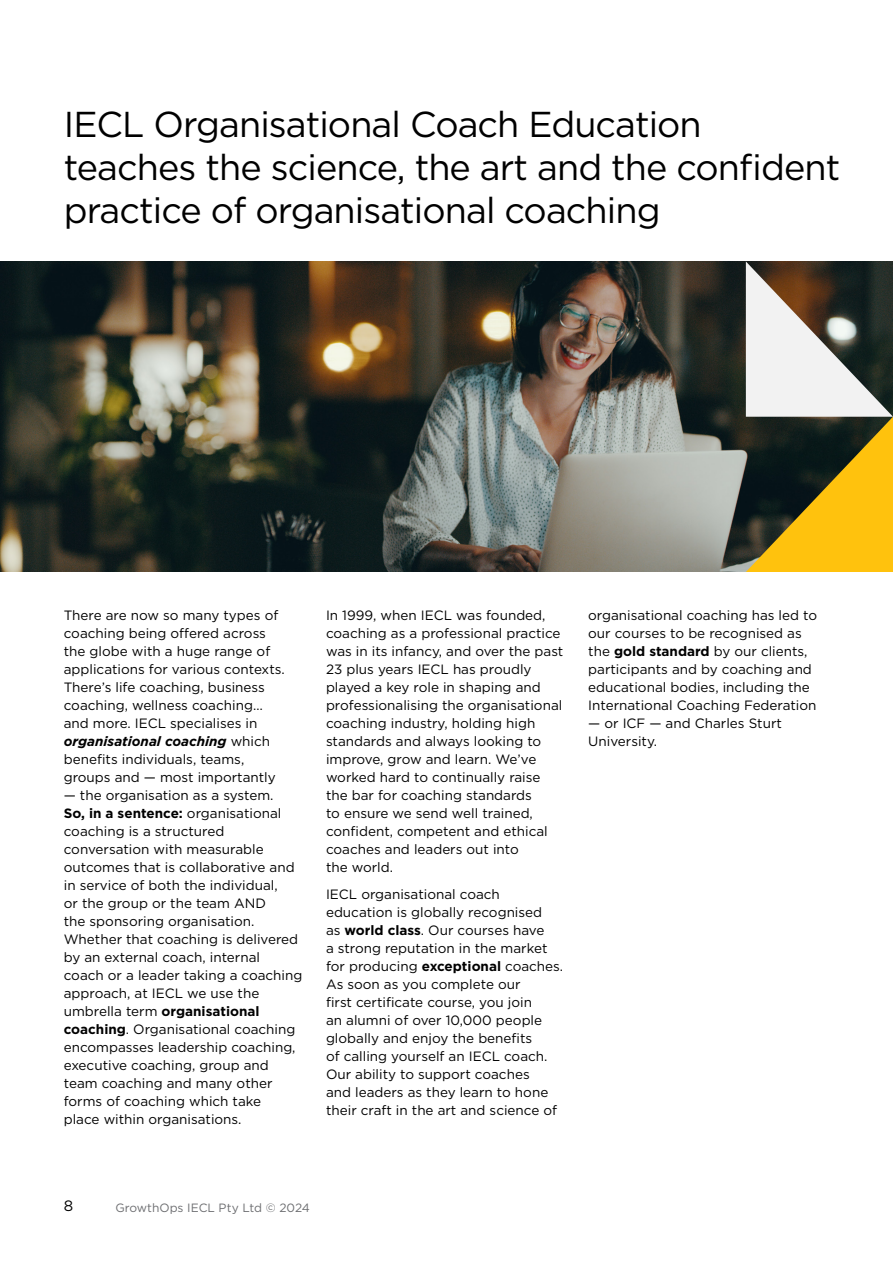
<style>
.page{position:relative;width:893px;height:1263px;background:#fff}
.page>*{position:absolute;margin:0;border:0;box-sizing:border-box;transform-origin:0 0}
.t1{font:36px/43.2px "Gotham";letter-spacing:-.025em;color:#000}
.t2{font:15px "Gotham";color:#000}
.t3{font:13.5px/18px "Gotham";color:#000}
.t4{font:12px "Gotham";color:#6d6e71}
.s1{font-weight:700;font-style:italic}
.s2{font-weight:700}
</style>
<div class="page">
<img style="left:0;top:261px;width:746px;height:311px">
<svg style="left:746px;top:261px;width:147px;height:311px"></svg>
<h1 class="t1" style="left:64px;top:102px;width:778px">IECL Organisational Coach Education teaches the science, the art and the confident practice of organisational coaching</h1>
<p class="t3" style="left:64px;top:606px;width:220px">There are now so many types of coaching being offered across the globe with a huge range of applications for various contexts.<br>There’s life coaching, business coaching, wellness coaching… and more. IECL specialises in <span class="s1">organisational coaching</span> which benefits individuals, teams, groups and — most importantly</p>
<p class="t3" style="left:64px;top:786px;width:240px">— the organisation as a system.<br><span class="s2">So, in a sentence:</span> organisational coaching is a structured conversation with measurable outcomes that is collaborative and in service of both the individual,<br>or the group or the team AND<br>the sponsoring organisation.<br>Whether that coaching is delivered by an external coach, internal coach or a leader taking a coaching approach, at IECL we use the umbrella term <span class="s2">organisational coaching</span>. Organisational coaching encompasses leadership coaching, executive coaching, group and team coaching and many other forms of coaching which take<br>place within organisations.</p>
<p class="t3" style="left:326px;top:606px;width:239px">In 1999, when IECL was founded, coaching as a professional practice was in its infancy, and over the past<br>23 plus years IECL has proudly played a key role in shaping and professionalising the organisational coaching industry, holding high standards and always looking to improve, grow and learn. We’ve worked hard to continually raise the bar for coaching standards<br>to ensure we send well trained, confident, competent and ethical coaches and leaders out into<br>the world.</p>
<p class="t3" style="left:326px;top:885px;width:237px">IECL organisational coach education is globally recognised<br>as <span class="s2">world class</span>. Our courses have<br>a strong reputation in the market for producing <span class="s2">exceptional</span> coaches.<br>As soon as you complete our<br>first certificate course, you join<br>an alumni of over 10,000 people globally and enjoy the benefits<br>of calling yourself an IECL coach.<br>Our ability to support coaches<br>and leaders as they learn to hone their craft in the art and science of</p>
<p class="t3" style="left:588px;top:606px;width:230px">organisational coaching has led to our courses to be recognised as the <span class="s2">gold standard</span> by our clients, participants and by coaching and educational bodies, including the International Coaching Federation</p>
<p class="t3" style="left:588px;top:714px;width:195px">— or ICF — and Charles Sturt<br>University.</p>
<p class="t2" style="left:64px;top:1196px;width:11px">8</p>
<p class="t4" style="left:115px;top:1200px;width:196px">GrowthOps IECL Pty Ltd © 2024</p>
</div>
